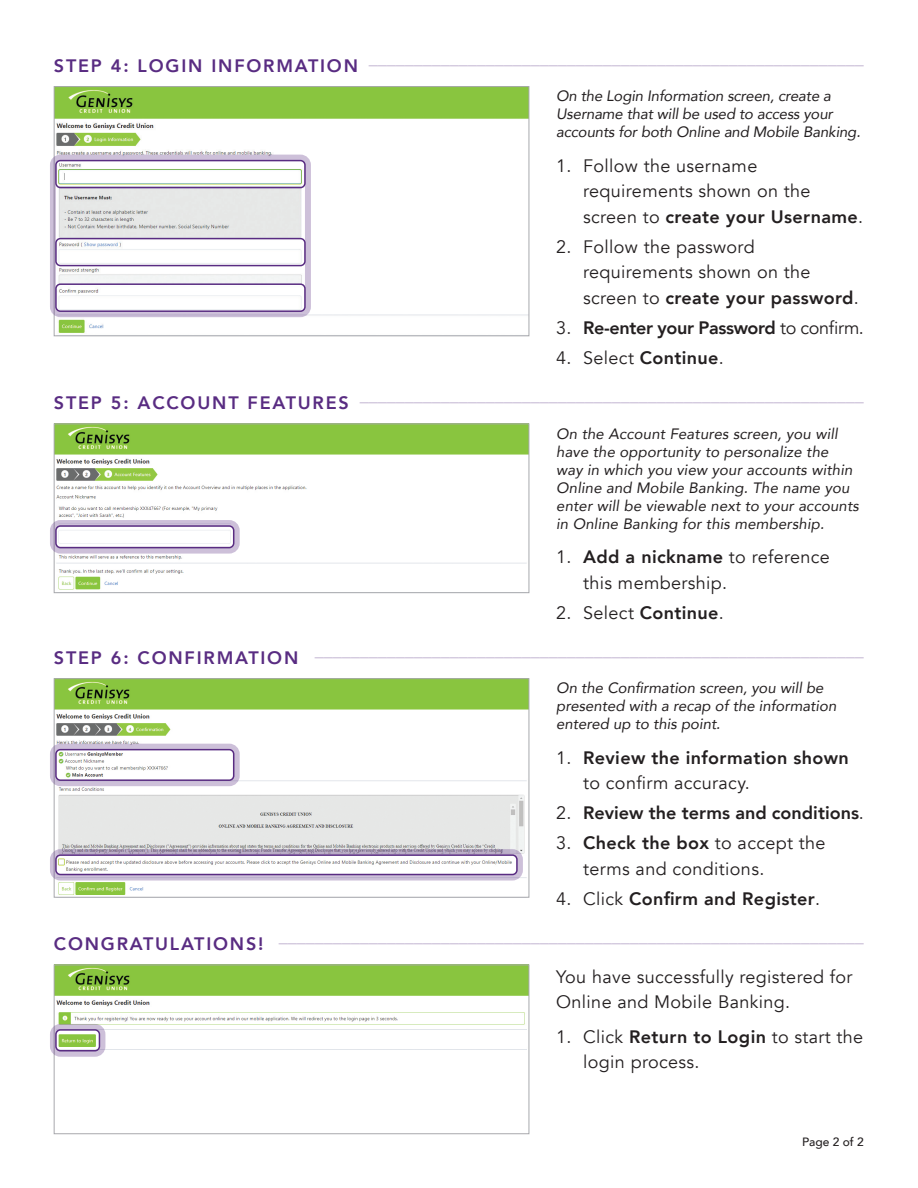
<style>
.page{position:relative;width:918px;height:1188px;background:#fff}
.page>*{position:absolute;margin:0;border:0;box-sizing:border-box;transform-origin:0 0}
.t1{font:18px/25.5px "Avenir";letter-spacing:.02em;color:#231f20}
.t2{font:800 18px "Avenir";color:#bcadcd}
.t3{font:800 18px "Avenir";letter-spacing:.1em;color:#592c82}
.t4{font:800 18px/25.5px "Avenir";letter-spacing:.02em;color:#231f20}
.t5{font:800 18px "Avenir";letter-spacing:-.02em;color:#231f20}
.t6{font:800 18px "Avenir";color:#231f20}
.t7{font:italic 15px/18px "Avenir";letter-spacing:.01em;color:#231f20}
.t8{font:italic 15px/18px "Avenir";letter-spacing:-.01em;color:#231f20}
.t9{font:500 12px "Avenir";color:#231f20}
.s1{font-weight:800}
.s2{font-weight:400}
</style>
<div class="page">
<img style="left:56px;top:426px;width:471px;height:164px">
<div style="left:54px;top:424px;width:475px;height:169px;border:1px solid #a8a9ad"></div>
<div style="left:55px;top:525px;width:179px;height:23px;border:2px solid #592c82;border-radius:4px"></div>
<div style="left:50px;top:520px;width:190px;height:34px;border:6px solid #592c82;border-radius:8px"></div>
<img style="left:56px;top:88px;width:471px;height:245px">
<div style="left:54px;top:86px;width:475px;height:250px;border:1px solid #a8a9ad"></div>
<div style="left:55px;top:160px;width:251px;height:28px;border:2px solid #592c82;border-radius:4px"></div>
<div style="left:55px;top:238px;width:251px;height:28px;border:2px solid #592c82;border-radius:4px"></div>
<div style="left:55px;top:283px;width:251px;height:29px;border:2px solid #592c82;border-radius:4px"></div>
<div style="left:50px;top:155px;width:261px;height:162px;border:6px solid #592c82;border-radius:8px"></div>
<img style="left:56px;top:680px;width:471px;height:215px">
<div style="left:54px;top:678px;width:475px;height:220px;border:1px solid #a8a9ad"></div>
<div style="left:55px;top:749px;width:179px;height:32px;border:2px solid #592c82;border-radius:4px"></div>
<div style="left:55px;top:854px;width:463px;height:21px;border:2px solid #592c82;border-radius:4px"></div>
<div style="left:50px;top:744px;width:190px;height:42px;border:6px solid #592c82;border-radius:8px"></div>
<div style="left:50px;top:849px;width:473px;height:32px;border:6px solid #592c82;border-radius:8px"></div>
<img style="left:56px;top:967px;width:471px;height:83px">
<div style="left:54px;top:965px;width:475px;height:169px;border:1px solid #a8a9ad"></div>
<div style="left:55px;top:1029px;width:45px;height:23px;border:2px solid #592c82;border-radius:4px"></div>
<div style="left:50px;top:1024px;width:55px;height:33px;border:6px solid #592c82;border-radius:8px"></div>
<p class="t3" style="left:54px;top:52px;width:306px">STEP 4: LOGIN INFORMATION</p>
<p class="t2" style="left:369px;top:43px;width:497px">_______________________________________________________</p>
<p class="t8" style="left:556px;top:87px;width:306px">On the Login Information screen, create a<br>Username that will be used to access your accounts for both Online and Mobile Banking.</p>
<p class="t1" style="left:583px;top:153px;width:282px;text-indent:-27px">1. Follow the username requirements shown on the screen to <span class="s1">create your Username</span>.</p>
<p class="t1" style="left:583px;top:234px;width:277px;text-indent:-27px">2. Follow the password requirements shown on the screen to <span class="s1">create your password</span>.</p>
<p class="t5" style="left:556px;top:314px;width:309px"><span class="s2">3.</span> Re-enter your Password <span class="s2">to confirm.</span></p>
<p class="t1" style="left:556px;top:345px;width:169px">4. Select <span class="s1">Continue</span>.</p>
<p class="t3" style="left:54px;top:389px;width:297px">STEP 5: ACCOUNT FEATURES</p>
<p class="t2" style="left:360px;top:381px;width:505px">________________________________________________________</p>
<p class="t7" style="left:556px;top:424px;width:304px">On the Account Features screen, you will have the opportunity to personalize the<br>way in which you view your accounts within Online and Mobile Banking. The name you enter will be viewable next to your accounts in Online Banking for this membership.</p>
<p class="t1" style="left:583px;top:545px;width:248px;text-indent:-27px">1. <span class="s1">Add a nickname</span> to reference this membership.</p>
<p class="t1" style="left:556px;top:600px;width:169px">2. Select <span class="s1">Continue</span>.</p>
<p class="t3" style="left:54px;top:644px;width:246px">STEP 6: CONFIRMATION</p>
<p class="t2" style="left:315px;top:636px;width:550px">_____________________________________________________________</p>
<p class="t7" style="left:556px;top:679px;width:282px">On the Confirmation screen, you will be presented with a recap of the information entered up to this point.</p>
<p class="t4" style="left:583px;top:745px;width:267px;text-indent:-27px"><span class="s2">1.</span> Review the information shown <span class="s2">to confirm accuracy.</span></p>
<p class="t6" style="left:556px;top:799px;width:309px"><span class="s2">2.</span> Review the terms and conditions<span class="s2">.</span></p>
<p class="t1" style="left:583px;top:831px;width:244px;text-indent:-27px">3. <span class="s1">Check the box</span> to accept the terms and conditions.</p>
<p class="t4" style="left:556px;top:886px;width:265px"><span class="s2">4. Click</span> Confirm and Register<span class="s2">.</span></p>
<p class="t3" style="left:54px;top:930px;width:211px">CONGRATULATIONS!</p>
<p class="t2" style="left:279px;top:922px;width:587px">_________________________________________________________________</p>
<p class="t1" style="left:556px;top:964px;width:298px">You have successfully registered for<br>Online and Mobile Banking.</p>
<p class="t1" style="left:583px;top:1024px;width:282px;text-indent:-27px">1. Click <span class="s1">Return to Login</span> to start the login process.</p>
<p class="t9" style="left:802px;top:1131px;width:63px">Page 2 of 2</p>
</div>
